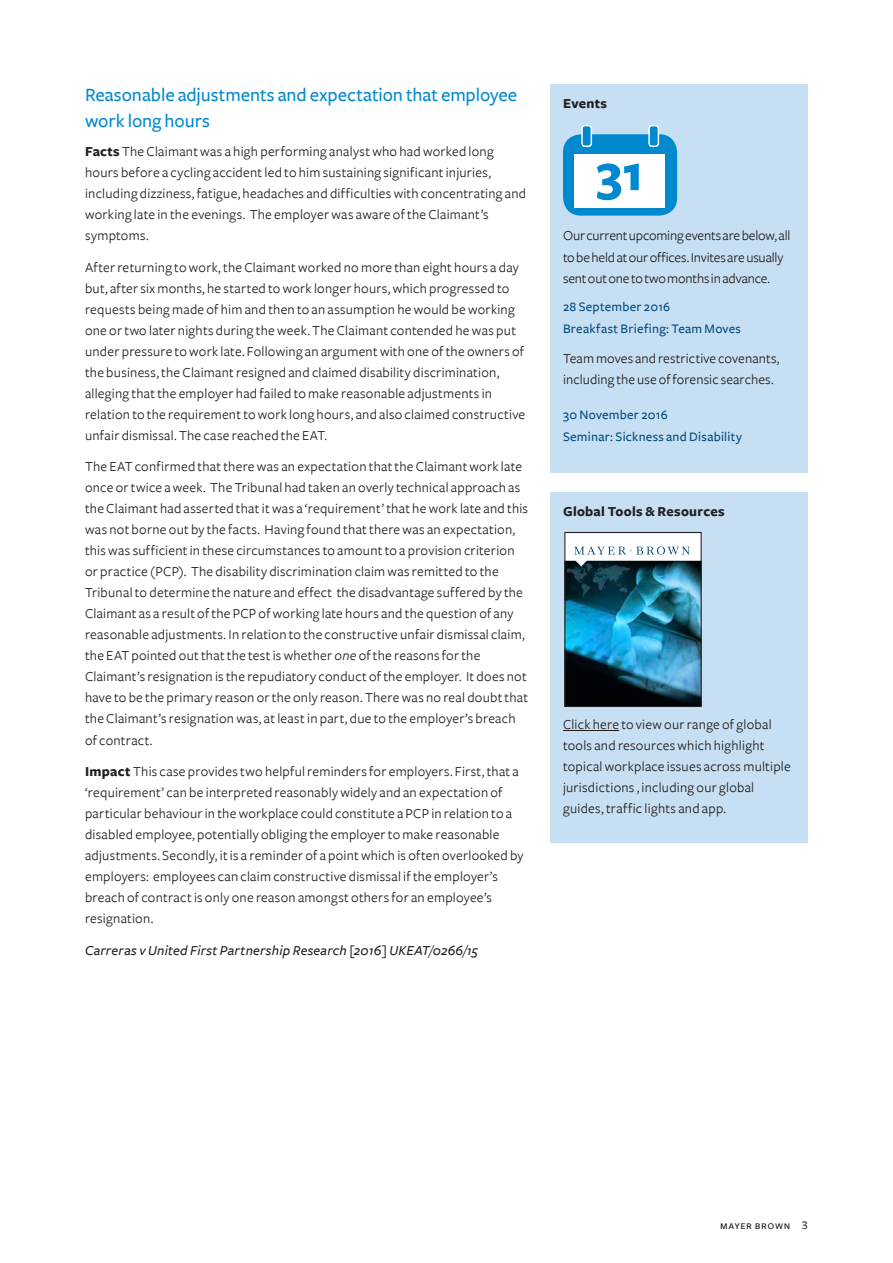
<style>
.page{position:relative;width:893px;height:1263px;background:#fff}
.page>*{position:absolute;margin:0;border:0;box-sizing:border-box;transform-origin:0 0}
.t1{font:700 54px "Freight Sans";color:#0089cf}
.Headings_L1_Subhead{font:500 19.5px/25.5px "Freight Sans";letter-spacing:-.005em;color:#0089cf}
.Body_copy{font:14.25px/21px "Freight Sans";letter-spacing:.02em;color:#231f20}
.Body_copy-2{font:14.25px/21px "Freight Sans";letter-spacing:-.01em;color:#231f20}
.Body_copy-3{font:italic 500 14.25px "Freight Sans";letter-spacing:.015em;color:#231f20}
.Body_Copy_Bold{font:700 14.25px "Freight Sans";letter-spacing:.02em;color:#231f20}
.Body_copy-4{font:500 13.5px "Freight Sans";letter-spacing:.02em;color:#004a7f}
.t2{font:12px "Freight Sans Medium SC";letter-spacing:.04em;color:#231f20}
.s1{font-weight:700}
.s2{font-style:italic}
</style>
<div class="page">
<div style="left:550px;top:84px;width:258px;height:388px;background:#c7dff2"></div>
<div style="left:563px;top:134px;width:114px;height:82px;background:#0089cf;border-radius:18px"></div>
<div style="left:574px;top:154px;width:91px;height:53px;background:#fff"></div>
<div style="left:582px;top:126px;width:9px;height:20px;background:#0089cf;border-radius:3px"></div>
<div style="left:581px;top:125px;width:11px;height:22px;border:2px solid #fff;border-radius:3px"></div>
<div style="left:649px;top:126px;width:9px;height:20px;background:#0089cf;border-radius:3px"></div>
<div style="left:648px;top:125px;width:11px;height:22px;border:2px solid #fff;border-radius:3px"></div>
<div style="left:550px;top:492px;width:258px;height:351px;background:#c7dff2"></div>
<hr style="left:563px;top:730px;width:56px;height:1px;background:#231f20">
<div style="left:564px;top:531px;width:138px;height:175px;background:#fff"></div>
<img style="left:566px;top:561px;width:134px;height:144px">
<svg style="left:574px;top:547px;width:116px;height:8px"></svg>
<div style="left:564px;top:532px;width:138px;height:175px;border:1px solid #231f20"></div>
<p class="Headings_L1_Subhead" style="left:85px;top:83px;width:434px">Reasonable adjustments and expectation that employee work long hours</p>
<p class="Body_copy" style="left:85px;top:141px;width:443px"><span class="s1">Facts</span> The Claimant was a high performing analyst who had worked long hours before a cycling accident led to him sustaining significant injuries, including dizziness, fatigue, headaches and difficulties with concentrating and working late in the evenings. The employer was aware of the Claimant’s symptoms.</p>
<p class="Body_copy" style="left:85px;top:257px;width:442px">After returning to work, the Claimant worked no more than eight hours a day but, after six months, he started to work longer hours, which progressed to requests being made of him and then to an assumption he would be working one or two later nights during the week. The Claimant contended he was put under pressure to work late. Following an argument with one of the owners of the business, the Claimant resigned and claimed disability discrimination, alleging that the employer had failed to make reasonable adjustments in relation to the requirement to work long hours, and also claimed constructive unfair dismissal. The case reached the EAT.</p>
<p class="Body_copy" style="left:85px;top:457px;width:445px">The EAT confirmed that there was an expectation that the Claimant work late once or twice a week. The Tribunal had taken an overly technical approach as the Claimant had asserted that it was a ‘requirement’ that he work late and this was not borne out by the facts. Having found that there was an expectation, this was sufficient in these circumstances to amount to a provision criterion or practice (PCP). The disability discrimination claim was remitted to the Tribunal to determine the nature and effect the disadvantage suffered by the Claimant as a result of the PCP of working late hours and the question of any reasonable adjustments. In relation to the constructive unfair dismissal claim, the EAT pointed out that the test is whether <span class="s2">one</span> of the reasons for the Claimant’s resignation is the repudiatory conduct of the employer. It does not have to be the primary reason or the only reason. There was no real doubt that the Claimant’s resignation was, at least in part, due to the employer’s breach of contract.</p>
<p class="Body_copy" style="left:85px;top:761px;width:440px"><span class="s1">Impact</span> This case provides two helpful reminders for employers. First, that a ‘requirement’ can be interpreted reasonably widely and an expectation of particular behaviour in the workplace could constitute a PCP in relation to a disabled employee, potentially obliging the employer to make reasonable adjustments. Secondly, it is a reminder of a point which is often overlooked by employers: employees can claim constructive dismissal if the employer’s breach of contract is only one reason amongst others for an employee’s resignation.</p>
<p class="Body_copy-3" style="left:85px;top:942px;width:394px">Carreras v United First Partnership Research [2016] UKEAT/0266/15</p>
<p class="Body_Copy_Bold" style="left:563px;top:96px;width:46px">Events</p>
<p class="t1" style="left:596px;top:144px;width:48px">31</p>
<p class="Body_copy-2" style="left:563px;top:226px;width:229px">Our current upcoming events are below, all to be held at our offices. Invites are usually sent out one to two months in advance.</p>
<p class="Body_copy-4" style="left:563px;top:299px;width:109px">28 September 2016</p>
<p class="Body_copy-4" style="left:563px;top:321px;width:179px">Breakfast Briefing: Team Moves</p>
<p class="Body_copy" style="left:563px;top:348px;width:218px">Team moves and restrictive covenants, including the use of forensic searches.</p>
<p class="Body_copy-4" style="left:563px;top:407px;width:106px">30 November 2016</p>
<p class="Body_copy-4" style="left:563px;top:429px;width:180px">Seminar: Sickness and Disability</p>
<p class="Body_Copy_Bold" style="left:563px;top:504px;width:163px">Global Tools &amp; Resources</p>
<p class="Body_copy" style="left:563px;top:714px;width:229px">Click here to view our range of global tools and resources which highlight topical workplace issues across multiple jurisdictions , including our global guides, traffic lights and app.</p>
<p class="t2" style="left:720px;top:1218px;width:89px">mayer brown 3</p>
</div>
